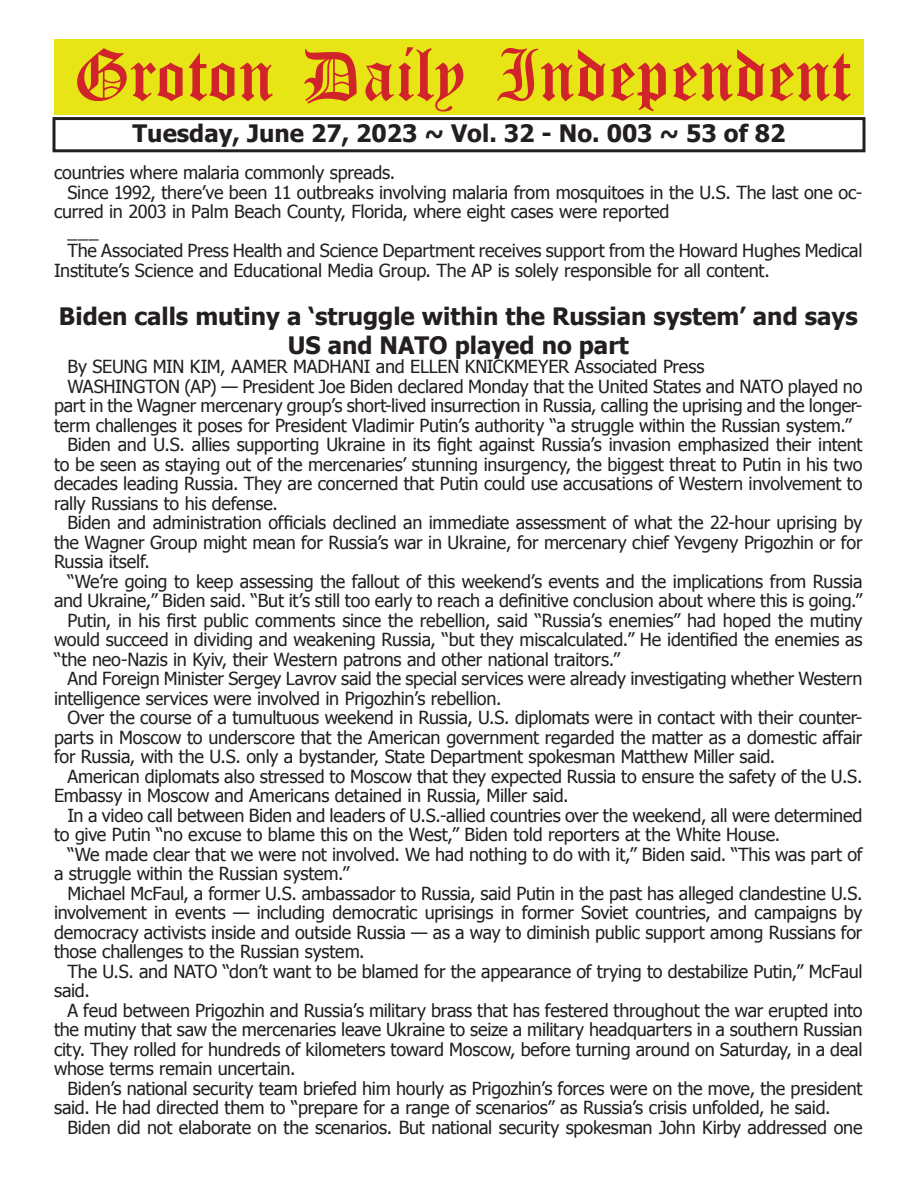
<style>
.page{position:relative;width:918px;height:1188px;background:#fff}
.page>*{position:absolute;margin:0;border:0;box-sizing:border-box;transform-origin:0 0}
.t1{font:54px "Old English Five";color:#d1232a}
.t2{font:700 24px/28.8px "Tahoma";color:#231f20;text-align:center}
.t3{font:18px "Tahoma";letter-spacing:-.015em;color:#231f20}
</style>
<div class="page">
<div style="left:52px;top:117px;width:814px;height:35px;border:3px solid #231f20"></div>
<div style="left:54px;top:40px;width:810px;height:75px;background:#e7e515"></div>
<h1 class="t1" style="left:73px;top:50px;width:779px">Groton Daily Independent</h1>
<h2 class="t2" style="left:133px;top:117px;width:654px">Tuesday, June 27, 2023 ~ Vol. 32 - No. 003 ~ 53 of 82</h2>
<p class="t3" style="left:54px;top:161px;width:343px">countries where malaria commonly spreads.</p>
<p class="t3" style="left:68px;top:180px;width:796px">Since 1992, there’ve been 11 outbreaks involving malaria from mosquitoes in the U.S. The last one oc-</p>
<p class="t3" style="left:54px;top:200px;width:617px">curred in 2003 in Palm Beach County, Florida, where eight cases were reported</p>
<p class="t3" style="left:68px;top:219px;width:33px">___</p>
<p class="t3" style="left:68px;top:239px;width:796px">The Associated Press Health and Science Department receives support from the Howard Hughes Medical</p>
<p class="t3" style="left:54px;top:258px;width:717px">Institute’s Science and Educational Media Group. The AP is solely responsible for all content.</p>
<h2 class="t2" style="left:59px;top:301px;width:800px">Biden calls mutiny a ‘struggle within the Russian system’ and says<br>US and NATO played no part</h2>
<p class="t3" style="left:68px;top:355px;width:638px">By SEUNG MIN KIM, AAMER MADHANI and ELLEN KNICKMEYER Associated Press</p>
<p class="t3" style="left:68px;top:374px;width:796px">WASHINGTON (AP) — President Joe Biden declared Monday that the United States and NATO played no</p>
<p class="t3" style="left:54px;top:394px;width:810px">part in the Wagner mercenary group’s short-lived insurrection in Russia, calling the uprising and the longer-</p>
<p class="t3" style="left:54px;top:413px;width:799px">term challenges it poses for President Vladimir Putin’s authority “a struggle within the Russian system.”</p>
<p class="t3" style="left:68px;top:433px;width:796px">Biden and U.S. allies supporting Ukraine in its fight against Russia’s invasion emphasized their intent</p>
<p class="t3" style="left:54px;top:452px;width:810px">to be seen as staying out of the mercenaries’ stunning insurgency, the biggest threat to Putin in his two</p>
<p class="t3" style="left:54px;top:472px;width:810px">decades leading Russia. They are concerned that Putin could use accusations of Western involvement to</p>
<p class="t3" style="left:54px;top:491px;width:226px">rally Russians to his defense.</p>
<p class="t3" style="left:68px;top:511px;width:796px">Biden and administration officials declined an immediate assessment of what the 22-hour uprising by</p>
<p class="t3" style="left:54px;top:530px;width:810px">the Wagner Group might mean for Russia’s war in Ukraine, for mercenary chief Yevgeny Prigozhin or for</p>
<p class="t3" style="left:54px;top:550px;width:97px">Russia itself.</p>
<p class="t3" style="left:68px;top:569px;width:796px">“We’re going to keep assessing the fallout of this weekend’s events and the implications from Russia</p>
<p class="t3" style="left:54px;top:589px;width:810px">and Ukraine,” Biden said. “But it’s still too early to reach a definitive conclusion about where this is going.”</p>
<p class="t3" style="left:68px;top:608px;width:796px">Putin, in his first public comments since the rebellion, said “Russia’s enemies” had hoped the mutiny</p>
<p class="t3" style="left:54px;top:628px;width:810px">would succeed in dividing and weakening Russia, “but they miscalculated.” He identified the enemies as</p>
<p class="t3" style="left:54px;top:647px;width:568px">“the neo-Nazis in Kyiv, their Western patrons and other national traitors.”</p>
<p class="t3" style="left:68px;top:667px;width:797px">And Foreign Minister Sergey Lavrov said the special services were already investigating whether Western</p>
<p class="t3" style="left:54px;top:686px;width:449px">intelligence services were involved in Prigozhin’s rebellion.</p>
<p class="t3" style="left:68px;top:706px;width:796px">Over the course of a tumultuous weekend in Russia, U.S. diplomats were in contact with their counter-</p>
<p class="t3" style="left:54px;top:725px;width:810px">parts in Moscow to underscore that the American government regarded the matter as a domestic affair</p>
<p class="t3" style="left:54px;top:745px;width:723px">for Russia, with the U.S. only a bystander, State Department spokesman Matthew Miller said.</p>
<p class="t3" style="left:68px;top:764px;width:796px">American diplomats also stressed to Moscow that they expected Russia to ensure the safety of the U.S.</p>
<p class="t3" style="left:54px;top:784px;width:516px">Embassy in Moscow and Americans detained in Russia, Miller said.</p>
<p class="t3" style="left:68px;top:803px;width:797px">In a video call between Biden and leaders of U.S.-allied countries over the weekend, all were determined</p>
<p class="t3" style="left:54px;top:823px;width:728px">to give Putin “no excuse to blame this on the West,” Biden told reporters at the White House.</p>
<p class="t3" style="left:68px;top:842px;width:797px">“We made clear that we were not involved. We had nothing to do with it,” Biden said. “This was part of</p>
<p class="t3" style="left:54px;top:862px;width:297px">a struggle within the Russian system.”</p>
<p class="t3" style="left:68px;top:881px;width:797px">Michael McFaul, a former U.S. ambassador to Russia, said Putin in the past has alleged clandestine U.S.</p>
<p class="t3" style="left:54px;top:901px;width:810px">involvement in events — including democratic uprisings in former Soviet countries, and campaigns by</p>
<p class="t3" style="left:54px;top:920px;width:810px">democracy activists inside and outside Russia — as a way to diminish public support among Russians for</p>
<p class="t3" style="left:54px;top:940px;width:312px">those challenges to the Russian system.</p>
<p class="t3" style="left:68px;top:959px;width:797px">The U.S. and NATO “don’t want to be blamed for the appearance of trying to destabilize Putin,” McFaul</p>
<p class="t3" style="left:54px;top:979px;width:37px">said.</p>
<p class="t3" style="left:68px;top:998px;width:797px">A feud between Prigozhin and Russia’s military brass that has festered throughout the war erupted into</p>
<p class="t3" style="left:54px;top:1018px;width:810px">the mutiny that saw the mercenaries leave Ukraine to seize a military headquarters in a southern Russian</p>
<p class="t3" style="left:54px;top:1037px;width:810px">city. They rolled for hundreds of kilometers toward Moscow, before turning around on Saturday, in a deal</p>
<p class="t3" style="left:54px;top:1057px;width:243px">whose terms remain uncertain.</p>
<p class="t3" style="left:68px;top:1076px;width:797px">Biden’s national security team briefed him hourly as Prigozhin’s forces were on the move, the president</p>
<p class="t3" style="left:54px;top:1096px;width:778px">said. He had directed them to “prepare for a range of scenarios” as Russia’s crisis unfolded, he said.</p>
<p class="t3" style="left:68px;top:1115px;width:797px">Biden did not elaborate on the scenarios. But national security spokesman John Kirby addressed one</p>
</div>
